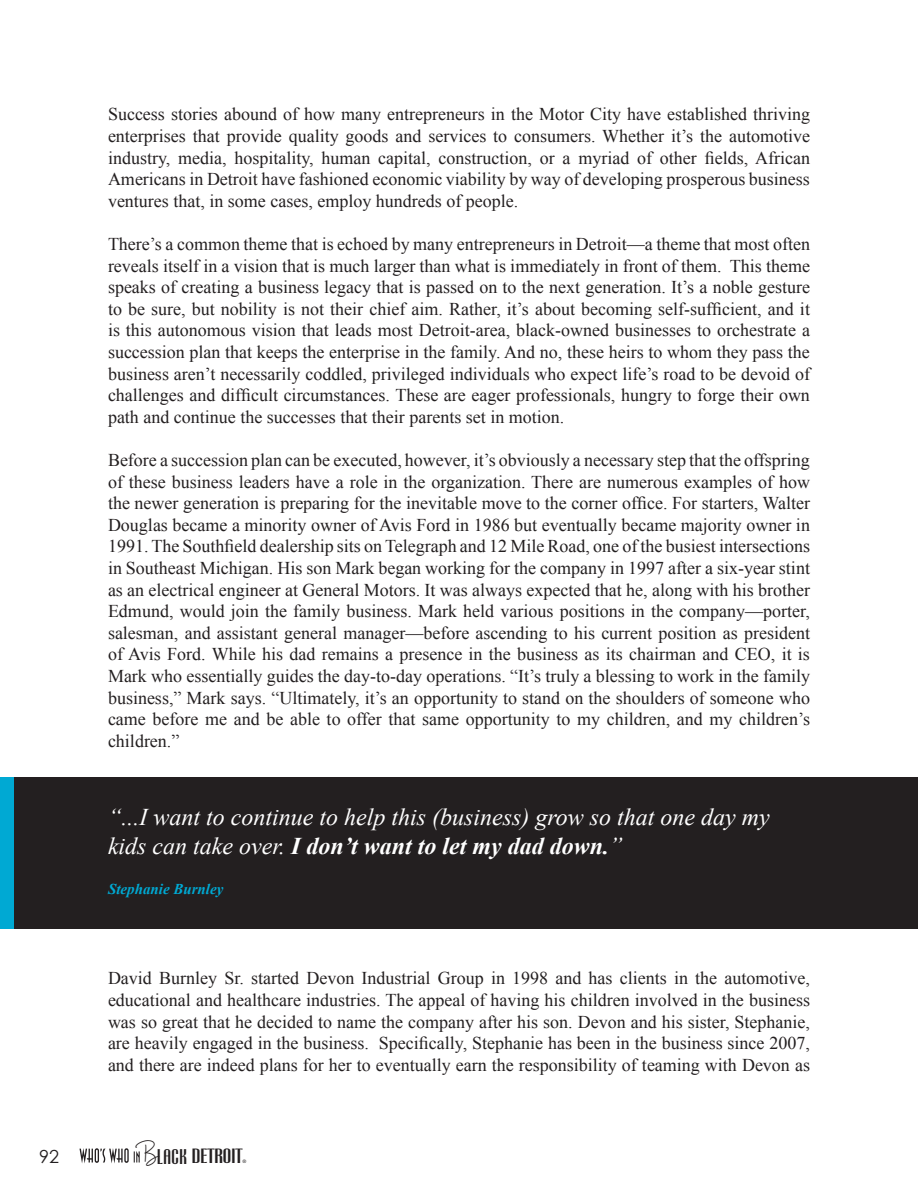
<style>
.page{position:relative;width:918px;height:1188px;background:#fff}
.page>*{position:absolute;margin:0;border:0;box-sizing:border-box;transform-origin:0 0}
.t1{font:italic 24px/28.8px "Times New Roman";color:#fff}
.t2{font:21.6px "Cg Radiant Bd Ex Cd";letter-spacing:-.025em;color:#231f20;scale:1.18 1}
.t3{font:18px/21.6px "Times New Roman";color:#231f20;text-align:justify}
.t4{font:18px "Century Gothic";color:#231f20}
.t5{font:italic 700 15px "Times New Roman";color:#00a9d3}
.t6{font:4.8px "Anna";color:#231f20}
.s1{font-weight:700}
.s2{font-family:"Dartangnon ITC";font-size:23.7px}
.s3{font-size:22.2px}
</style>
<div class="page">
<div style="left:0;top:777px;width:918px;height:151px;background:#231f20"></div>
<div style="left:0;top:777px;width:14px;height:152px;background:#00a9d3"></div>
<svg style="left:79px;top:1148px;width:61px;height:15px"></svg>
<p class="t3" style="left:108px;top:103px;width:704px">Success stories abound of how many entrepreneurs in the Motor City have established thriving enterprises that provide quality goods and services to consumers. Whether it’s the automotive industry, media, hospitality, human capital, construction, or a myriad of other fields, African Americans in Detroit have fashioned economic viability by way of developing prosperous business ventures that, in some cases, employ hundreds of people.</p>
<p class="t3" style="left:108px;top:233px;width:704px">There’s a common theme that is echoed by many entrepreneurs in Detroit—a theme that most often reveals itself in a vision that is much larger than what is immediately in front of them. This theme speaks of creating a business legacy that is passed on to the next generation. It’s a noble gesture to be sure, but nobility is not their chief aim. Rather, it’s about becoming self-sufficient, and it is this autonomous vision that leads most Detroit-area, black-owned businesses to orchestrate a succession plan that keeps the enterprise in the family. And no, these heirs to whom they pass the business aren’t necessarily coddled, privileged individuals who expect life’s road to be devoid of challenges and difficult circumstances. These are eager professionals, hungry to forge their own path and continue the successes that their parents set in motion.</p>
<p class="t3" style="left:108px;top:449px;width:704px">Before a succession plan can be executed, however, it’s obviously a necessary step that the offspring of these business leaders have a role in the organization. There are numerous examples of how the newer generation is preparing for the inevitable move to the corner office. For starters, Walter Douglas became a minority owner of Avis Ford in 1986 but eventually became majority owner in 1991. The Southfield dealership sits on Telegraph and 12 Mile Road, one of the busiest intersections in Southeast Michigan. His son Mark began working for the company in 1997 after a six-year stint as an electrical engineer at General Motors. It was always expected that he, along with his brother Edmund, would join the family business. Mark held various positions in the company—porter, salesman, and assistant general manager—before ascending to his current position as president of Avis Ford. While his dad remains a presence in the business as its chairman and CEO, it is Mark who essentially guides the day-to-day operations. “It’s truly a blessing to work in the family business,” Mark says. “Ultimately, it’s an opportunity to stand on the shoulders of someone who came before me and be able to offer that same opportunity to my children, and my children’s children.”</p>
<h1 class="t1" style="left:108px;top:802px;width:663px">“...I want to continue to help this (business) grow so that one day my kids can take over. <span class="s1">I don’t want to let my dad down.</span>”</h1>
<p class="t5" style="left:108px;top:878px;width:117px">Stephanie Burnley</p>
<p class="t3" style="left:108px;top:967px;width:704px">David Burnley Sr. started Devon Industrial Group in 1998 and has clients in the automotive, educational and healthcare industries. The appeal of having his children involved in the business was so great that he decided to name the company after his son. Devon and his sister, Stephanie, are heavily engaged in the business. Specifically, Stephanie has been in the business since 2007, and there are indeed plans for her to eventually earn the responsibility of teaming with Devon as</p>
<p class="t4" style="left:39px;top:1145px;width:21px">92</p>
<p class="t2" style="left:139px;top:1144px;width:89px"><span class="s2">B</span><span class="s3">LACK</span> DETROIT</p>
<p class="t6" style="left:243px;top:1159px;width:5px">®</p>
</div>
